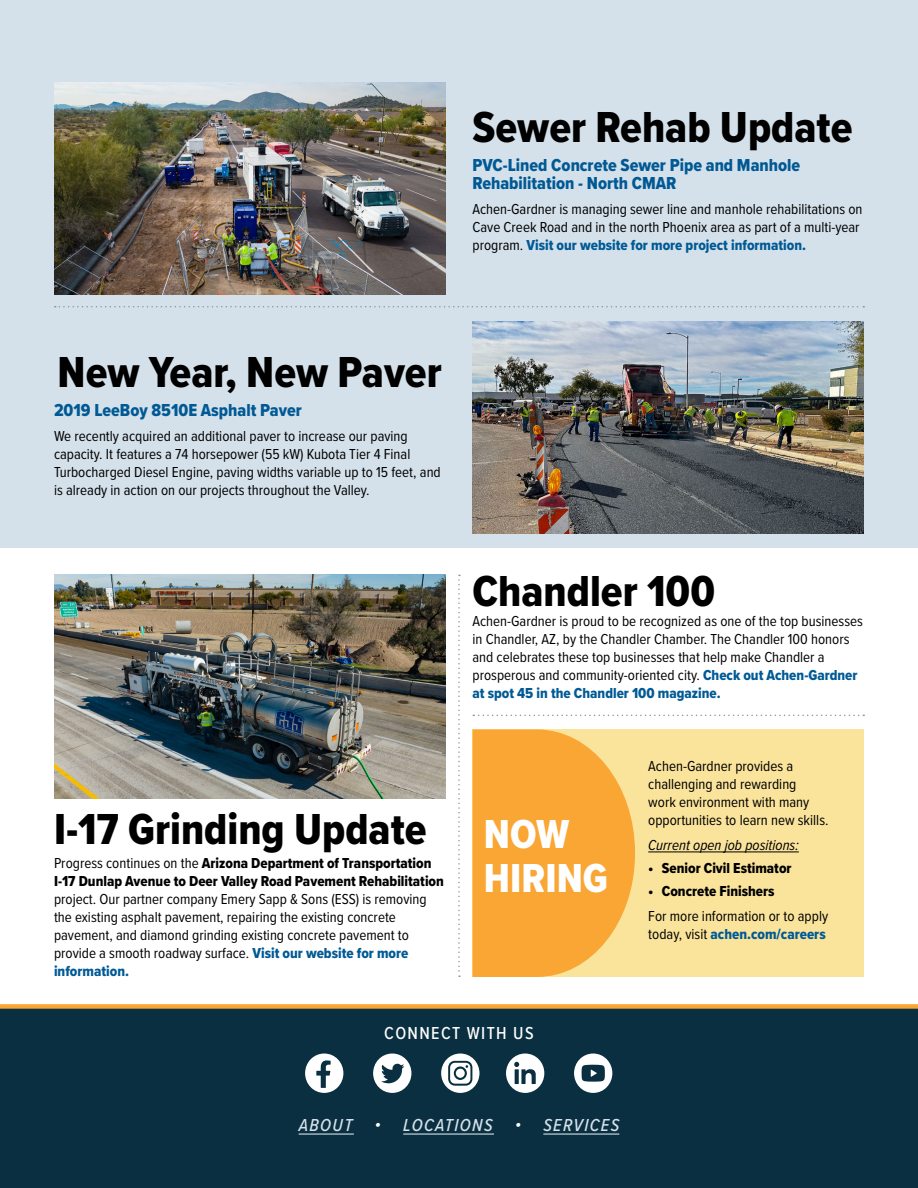
<style>
.page{position:relative;width:918px;height:1188px;background:#fff}
.page>*{position:absolute;margin:0;border:0;box-sizing:border-box;transform-origin:0 0}
.t1{font:45px "Proxima Nova Cond Extrabld";color:#000}
.t2{font:42px/44.2px "Proxima Nova Cond Extrabld";color:#fff}
.t3{font:18px/18px "Proxima Nova Cond Extrabld";color:#005994}
.t4{font:italic 500 18px "Proxima Nova Cond";letter-spacing:.075em;color:#d5e1ea}
.t5{font:500 18px "Proxima Nova Cond";letter-spacing:.075em;color:#fff}
.t6{font:15px/18px "Proxima Nova Cond";color:#000}
.t7{font:15px/18px "Proxima Nova Cond Extrabld";color:#000}
.t8{font:15px "Proxima Nova Cond Extrabld";color:#005a95}
.t9{font:italic 15px "Proxima Nova Cond";color:#000}
.s1{font-family:"Proxima Nova Cond";color:#000}
.s2{font-family:"Proxima Nova Cond"}
.s3{font-family:"Proxima Nova Cond Extrabld";color:#005a95}
.s4{color:#fff}
</style>
<div class="page">
<div style="left:0;top:0;width:918px;height:547px;background:#d5e1ea"></div>
<img style="left:472px;top:322px;width:392px;height:212px">
<img style="left:54px;top:83px;width:392px;height:212px">
<div style="left:472px;top:729px;width:392px;height:248px;background:#fae49c"></div>
<div style="left:0;top:1006px;width:918px;height:182px;background:#092f40"></div>
<svg style="left:458px;top:575px;width:2px;height:402px"></svg>
<svg style="left:55px;top:306px;width:809px;height:1px"></svg>
<img style="left:54px;top:575px;width:392px;height:223px">
<svg style="left:473px;top:715px;width:391px;height:1px"></svg>
<svg style="left:305px;top:1053px;width:38px;height:40px"></svg>
<svg style="left:506px;top:1054px;width:38px;height:39px"></svg>
<svg style="left:373px;top:1054px;width:38px;height:39px"></svg>
<svg style="left:574px;top:1053px;width:38px;height:40px"></svg>
<svg style="left:441px;top:1054px;width:38px;height:39px"></svg>
<div style="left:456px;top:1069px;width:9px;height:9px;background:#fff;border-radius:50%"></div>
<hr style="left:299px;top:1133px;width:55px;height:2px;background:#d5e1ea">
<hr style="left:403px;top:1133px;width:91px;height:2px;background:#d5e1ea">
<hr style="left:543px;top:1133px;width:76px;height:2px;background:#d5e1ea">
<div style="left:0;top:1004px;width:918px;height:5px;background:#faa634"></div>
<svg style="left:473px;top:729px;width:162px;height:248px;background:#faad41"></svg>
<hr style="left:648px;top:852px;width:151px;height:1px;background:#000">
<h1 class="t1" style="left:472px;top:93px;width:382px">Sewer Rehab Update</h1>
<p class="t3" style="left:472px;top:156px;width:329px">PVC-Lined Concrete Sewer Pipe and Manhole<br>Rehabilitation - North CMAR</p>
<p class="t6" style="left:472px;top:199px;width:392px">Achen-Gardner is managing sewer line and manhole rehabilitations on<br>Cave Creek Road and in the north Phoenix area as part of a multi-year</p>
<p class="t8" style="left:472px;top:233px;width:335px"><span class="s1">program.</span> Visit our website for more project information.</p>
<h1 class="t1" style="left:58px;top:339px;width:386px">New Year, New Paver</h1>
<p class="t3" style="left:54px;top:401px;width:249px">2019 LeeBoy 8510E Asphalt Paver</p>
<p class="t6" style="left:54px;top:426px;width:388px">We recently acquired an additional paver to increase our paving capacity. It features a 74 horsepower (55 kW) Kubota Tier 4 Final Turbocharged Diesel Engine, paving widths variable up to 15 feet, and is already in action on our projects throughout the Valley.</p>
<h1 class="t1" style="left:54px;top:796px;width:374px">I-17 Grinding Update</h1>
<p class="t7" style="left:54px;top:854px;width:391px"><span class="s2">Progress continues on the</span> Arizona Department of Transportation<br>I-17 Dunlap Avenue to Deer Valley Road Pavement Rehabilitation</p>
<p class="t6" style="left:54px;top:890px;width:374px">project. Our partner company Emery Sapp &amp; Sons (ESS) is removing the existing asphalt pavement, repairing the existing concrete pavement, and diamond grinding existing concrete pavement to provide a smooth roadway surface. <span class="s3">Visit our website for more</span></p>
<p class="t8" style="left:54px;top:960px;width:77px">information.</p>
<h1 class="t1" style="left:472px;top:558px;width:244px">Chandler 100</h1>
<p class="t6" style="left:472px;top:612px;width:392px">Achen-Gardner is proud to be recognized as one of the top businesses in Chandler, AZ, by the Chandler Chamber. The Chandler 100 honors and celebrates these top businesses that help make Chandler a prosperous and community-oriented city. <span class="s3">Check out Achen-Gardner</span></p>
<p class="t8" style="left:472px;top:682px;width:250px">at spot 45 in the Chandler 100 magazine.</p>
<h2 class="t2" style="left:484px;top:811px;width:126px">NOW<br>HIRING</h2>
<p class="t6" style="left:648px;top:756px;width:182px">Achen-Gardner provides a challenging and rewarding<br>work environment with many opportunities to learn new skills.</p>
<p class="t9" style="left:648px;top:834px;width:152px">Current open job positions:</p>
<p class="t7" style="left:648px;top:859px;width:145px">• Senior Civil Estimator</p>
<p class="t7" style="left:648px;top:882px;width:128px">• Concrete Finishers</p>
<p class="t6" style="left:648px;top:906px;width:181px">For more information or to apply</p>
<p class="t8" style="left:648px;top:923px;width:179px"><span class="s1">today, visit</span> achen.com/careers</p>
<p class="t5" style="left:384px;top:1020px;width:151px">CONNECT WITH US</p>
<p class="t4" style="left:299px;top:1112px;width:322px">ABOUT <span class="s4">•</span> LOCATIONS <span class="s4">•</span> SERVICES</p>
</div>
